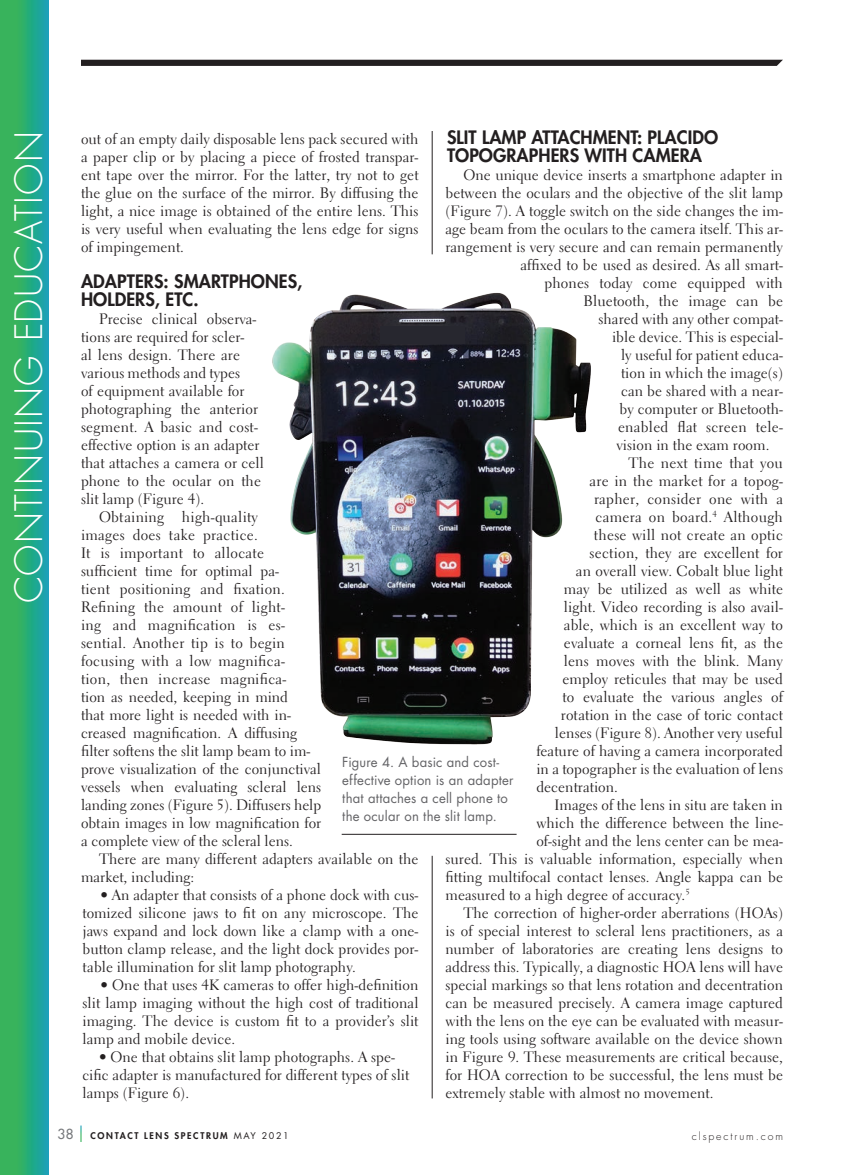
<style>
.page{position:relative;width:864px;height:1175px;background:#fff}
.page>*{position:absolute;margin:0;border:0;box-sizing:border-box;transform-origin:0 0}
.t1{font:300 36.75px "Futura Std";letter-spacing:.03em;color:#fff}
.t2{font:800 18px/18px "Futura Std";letter-spacing:.005em;color:#231f20}
.t3{font:15px/18px "Electra LT Std";letter-spacing:.005em;color:#231f20;text-align:justify}
.t4{font:13.5px/18px "Futura Std";letter-spacing:.015em;color:#636366}
.t5{font:500 13.5px "Futura Std";color:#76787b}
.t6{font:300 10.5px "Futura Std";letter-spacing:.18em;color:#231f20}
.t7{font:800 9px "Futura Std";letter-spacing:.18em;color:#231f20}
.s1{font-weight:400}
</style>
<div class="page">
<svg style="left:81px;top:1125px;width:1px;height:16px"></svg>
<svg style="left:0;top:0;width:49px;height:1174px;background:#2cae73"></svg>
<svg style="left:81px;top:60px;width:702px;height:6px;background:#262223"></svg>
<hr style="left:432px;top:855px;width:1px;height:243px;background:#231f20">
<img style="left:272px;top:292px;width:319px;height:453px">
<hr style="left:342px;top:834px;width:175px;height:1px;background:#231f20">
<hr style="left:432px;top:131px;width:1px;height:123px;background:#231f20">
<div style="left:380px;top:326px;width:84px;height:18px;background:#27272f"></div>
<p class="t2" style="left:447px;top:128px;width:273px">SLIT LAMP ATTACHMENT: PLACIDO<br>TOPOGRAPHERS WITH CAMERA</p>
<p class="t3" style="left:464px;top:166px;width:321px">One unique device inserts a smartphone adapter in</p>
<p class="t3" style="left:446px;top:184px;width:339px">between the oculars and the objective of the slit lamp</p>
<p class="t3" style="left:446px;top:202px;width:339px">(Figure 7). A toggle switch on the side changes the im-</p>
<p class="t3" style="left:446px;top:220px;width:339px">age beam from the oculars to the camera itself. This ar-</p>
<p class="t3" style="left:446px;top:238px;width:339px">rangement is very secure and can remain permanently</p>
<p class="t3" style="left:520px;top:256px;width:264px">affixed to be used as desired. As all smart-</p>
<p class="t3" style="left:544px;top:274px;width:240px">phones today come equipped with</p>
<p class="t3" style="left:584px;top:292px;width:201px">Bluetooth, the image can be</p>
<p class="t3" style="left:598px;top:310px;width:186px">shared with any other compat-</p>
<p class="t3" style="left:612px;top:328px;width:172px">ible device. This is especial-</p>
<p class="t3" style="left:621px;top:346px;width:164px">ly useful for patient educa-</p>
<p class="t3" style="left:621px;top:364px;width:163px">tion in which the image(s)</p>
<p class="t3" style="left:621px;top:382px;width:163px">can be shared with a near-</p>
<p class="t3" style="left:620px;top:400px;width:165px">by computer or Bluetooth-</p>
<p class="t3" style="left:618px;top:418px;width:167px">enabled flat screen tele-</p>
<p class="t3" style="left:616px;top:436px;width:154px">vision in the exam room.</p>
<p class="t3" style="left:628px;top:454px;width:156px">The next time that you</p>
<p class="t3" style="left:590px;top:472px;width:195px">are in the market for a topog-</p>
<p class="t3" style="left:594px;top:490px;width:191px">rapher, consider one with a</p>
<p class="t3" style="left:596px;top:508px;width:189px">camera on board.<sup>4</sup> Although</p>
<p class="t3" style="left:594px;top:526px;width:191px">these will not create an optic</p>
<p class="t3" style="left:589px;top:544px;width:195px">section, they are excellent for</p>
<p class="t3" style="left:576px;top:562px;width:209px">an overall view. Cobalt blue light</p>
<p class="t3" style="left:564px;top:580px;width:221px">may be utilized as well as white</p>
<p class="t3" style="left:564px;top:598px;width:220px">light. Video recording is also avail-</p>
<p class="t3" style="left:564px;top:616px;width:221px">able, which is an excellent way to</p>
<p class="t3" style="left:564px;top:634px;width:221px">evaluate a corneal lens fit, as the</p>
<p class="t3" style="left:564px;top:652px;width:221px">lens moves with the blink. Many</p>
<p class="t3" style="left:562px;top:670px;width:222px">employ reticules that may be used</p>
<p class="t3" style="left:562px;top:688px;width:222px">to evaluate the various angles of</p>
<p class="t3" style="left:561px;top:706px;width:223px">rotation in the case of toric contact</p>
<p class="t3" style="left:555px;top:724px;width:229px">lenses (Figure 8). Another very useful</p>
<p class="t3" style="left:536px;top:742px;width:248px">feature of having a camera incorporated</p>
<p class="t3" style="left:536px;top:760px;width:248px">in a topographer is the evaluation of lens</p>
<p class="t3" style="left:536px;top:778px;width:83px">decentration.</p>
<p class="t3" style="left:554px;top:796px;width:230px">Images of the lens in situ are taken in</p>
<p class="t3" style="left:536px;top:814px;width:248px">which the difference between the line-</p>
<p class="t3" style="left:536px;top:832px;width:248px">of-sight and the lens center can be mea-</p>
<p class="t3" style="left:445px;top:850px;width:339px">sured. This is valuable information, especially when</p>
<p class="t3" style="left:445px;top:868px;width:339px">fitting multifocal contact lenses. Angle kappa can be</p>
<p class="t3" style="left:445px;top:886px;width:246px">measured to a high degree of accuracy.<sup>5</sup></p>
<p class="t3" style="left:446px;top:904px;width:339px;text-indent:18px">The correction of higher-order aberrations (HOAs) is of special interest to scleral lens practitioners, as a number of laboratories are creating lens designs to address this. Typically, a diagnostic HOA lens will have special markings so that lens rotation and decentration can be measured precisely. A camera image captured with the lens on the eye can be evaluated with measur&shy;ing tools using software available on the device shown in Figure 9. These measurements are critical because, for HOA correction to be successful, the lens must be extremely stable with almost no movement.</p>
<p class="t1" style="left:7px;top:603px;width:473px;rotate:-90deg">CONTINUING EDUCATION</p>
<p class="t3" style="left:81px;top:130px;width:339px">out of an empty daily disposable lens pack secured with a paper clip or by placing a piece of frosted transpar&shy;ent tape over the mirror. For the latter, try not to get the glue on the surface of the mirror. By diffusing the light, a nice image is obtained of the entire lens. This is very useful when evaluating the lens edge for signs of impingement.</p>
<p class="t2" style="left:81px;top:272px;width:223px">ADAPTERS: SMARTPHONES,<br>HOLDERS, ETC.</p>
<p class="t3" style="left:81px;top:310px;width:185px;text-align:left;text-indent:18px">Precise clinical observa&shy;tions are required for scler-<br>al lens design. There are various methods and types<br>of equipment available for photographing the anterior segment. A basic and cost&shy;effective option is an adapter that attaches a camera or cell phone to the ocular on the slit lamp (Figure 4).</p>
<p class="t3" style="left:81px;top:508px;width:242px;text-align:left;text-indent:18px">Obtaining high-quality<br>images does take practice.<br>It is important to allocate sufficient time for optimal pa-<br>tient positioning and fixation.<br>Refining the amount of light-<br>ing and magnification is es&shy;sential. Another tip is to begin focusing with a low magnifica-<br>tion, then increase magnifica-<br>tion as needed, keeping in mind<br>that more light is needed with in&shy;creased magnification. A diffusing filter softens the slit lamp beam to im&shy;prove visualization of the conjunctival vessels when evaluating scleral lens landing zones (Figure 5). Diffusers help obtain images in low magnification for a complete view of the scleral lens.</p>
<p class="t3" style="left:81px;top:850px;width:339px;text-indent:18px">There are many different adapters available on the market, including:</p>
<p class="t3" style="left:82px;top:886px;width:338px;text-indent:18px">• An adapter that consists of a phone dock with cus&shy;tomized silicone jaws to fit on any microscope. The jaws expand and lock down like a clamp with a one&shy;button clamp release, and the light dock provides por&shy;table illumination for slit lamp photography.</p>
<p class="t3" style="left:82px;top:976px;width:338px;text-indent:18px">• One that uses 4K cameras to offer high-definition slit lamp imaging without the high cost of traditional imaging. The device is custom fit to a provider’s slit lamp and mobile device.</p>
<p class="t3" style="left:82px;top:1048px;width:328px;text-align:left;text-indent:17px">• One that obtains slit lamp photographs. A spe&shy;cific adapter is manufactured for different types of slit lamps (Figure 6).</p>
<p class="t4" style="left:342px;top:753px;width:173px">Figure 4. A basic and cost&shy;effective option is an adapter that attaches a cell phone to the ocular on the slit lamp.</p>
<p class="t5" style="left:58px;top:1125px;width:17px">38</p>
<p class="t7" style="left:91px;top:1129px;width:200px">CONTACT LENS SPECTRUM <span class="s1">MAY 2021</span></p>
<p class="t6" style="left:692px;top:1129px;width:93px">clspectrum.com</p>
</div>
